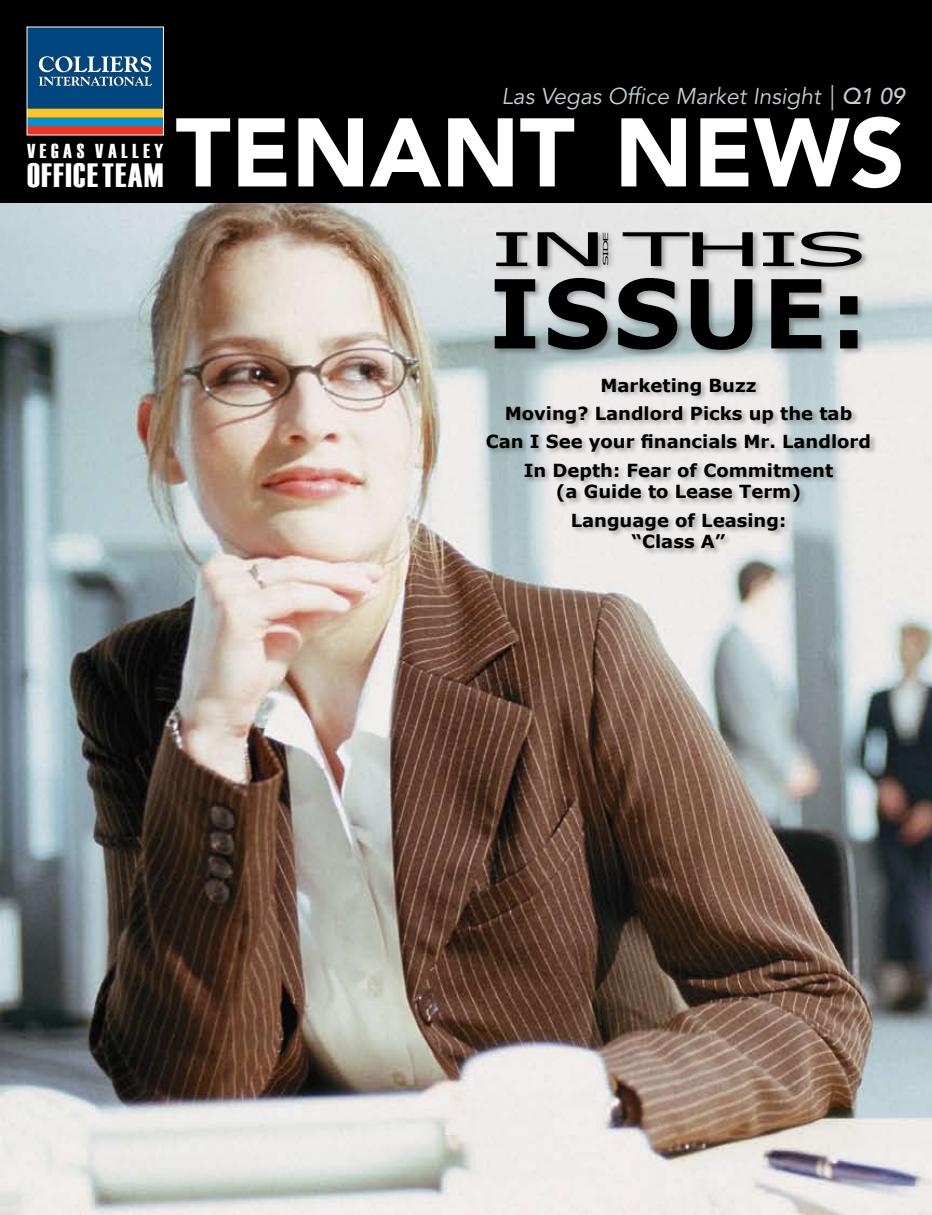
<style>
.page{position:relative;width:932px;height:1215px;background:#fff}
.page>*{position:absolute;margin:0;border:0;box-sizing:border-box;transform-origin:0 0}
.t1{font:900 96.15px "Avenir LT Std";color:#fff}
.t2{font:700 95.1px "Verdana";letter-spacing:.025em;color:#000}
.t3{font:46.5px "Verdana";letter-spacing:-.07em;color:#000;scale:2.33 1}
.t4{font:33.6px "Haettenschweiler";letter-spacing:.045em;color:#fff}
.t5{font:italic 22.8px "Avenir LT Std";color:#c2d1d3}
.t6{font:20.1px "Haettenschweiler";letter-spacing:.23em;color:#fff}
.t7{font:700 18px/28.3px "Verdana";color:#000;text-align:center}
.t8{font:6.9px "Verdana";color:#000;scale:2.33 1}
.s1{font-weight:500}
</style>
<div class="page">
<img style="left:0;top:202px;width:932px;height:1013px">
<div style="left:0;top:0;width:932px;height:202px;background:#000"></div>
<div style="left:485px;top:377px;width:392px;height:179px;background:#000;opacity:.3"></div>
<div style="left:493px;top:230px;width:376px;height:127px;background:#000;opacity:.3"></div>
<div style="left:27px;top:118px;width:136px;height:9px;background:#0092cf"></div>
<div style="left:27px;top:127px;width:136px;height:8px;background:#ee3224"></div>
<svg style="left:29px;top:29px;width:133px;height:89px;background:#31627e"></svg>
<p class="t6" style="left:27px;top:139px;width:138px">VEGAS VALLEY</p>
<h3 class="t4" style="left:27px;top:156px;width:138px">OFFICE TEAM</h3>
<p class="t5" style="left:501px;top:83px;width:405px">Las Vegas Office Market Insight | <span class="s1">Q1 09</span></p>
<h1 class="t1" style="left:176px;top:95px;width:731px">TENANT NEWS</h1>
<h3 class="t3" style="left:489px;top:220px;width:164px">IN THIS</h3>
<h2 class="t2" style="left:489px;top:253px;width:380px">ISSUE:</h2>
<p class="t8" style="left:601px;top:266px;width:16px;rotate:-90deg">SIDE</p>
<p class="t7" style="left:486px;top:370px;width:386px">Marketing Buzz<br>Moving? Landlord Picks up the tab<br>Can I See your financials Mr. Landlord<br>In Depth: Fear of Commitment</p>
<p class="t7" style="left:556px;top:477px;width:247px">(a Guide to Lease Term)<br>Language of Leasing:</p>
<p class="t7" style="left:631px;top:527px;width:95px">“Class A”</p>
</div>
